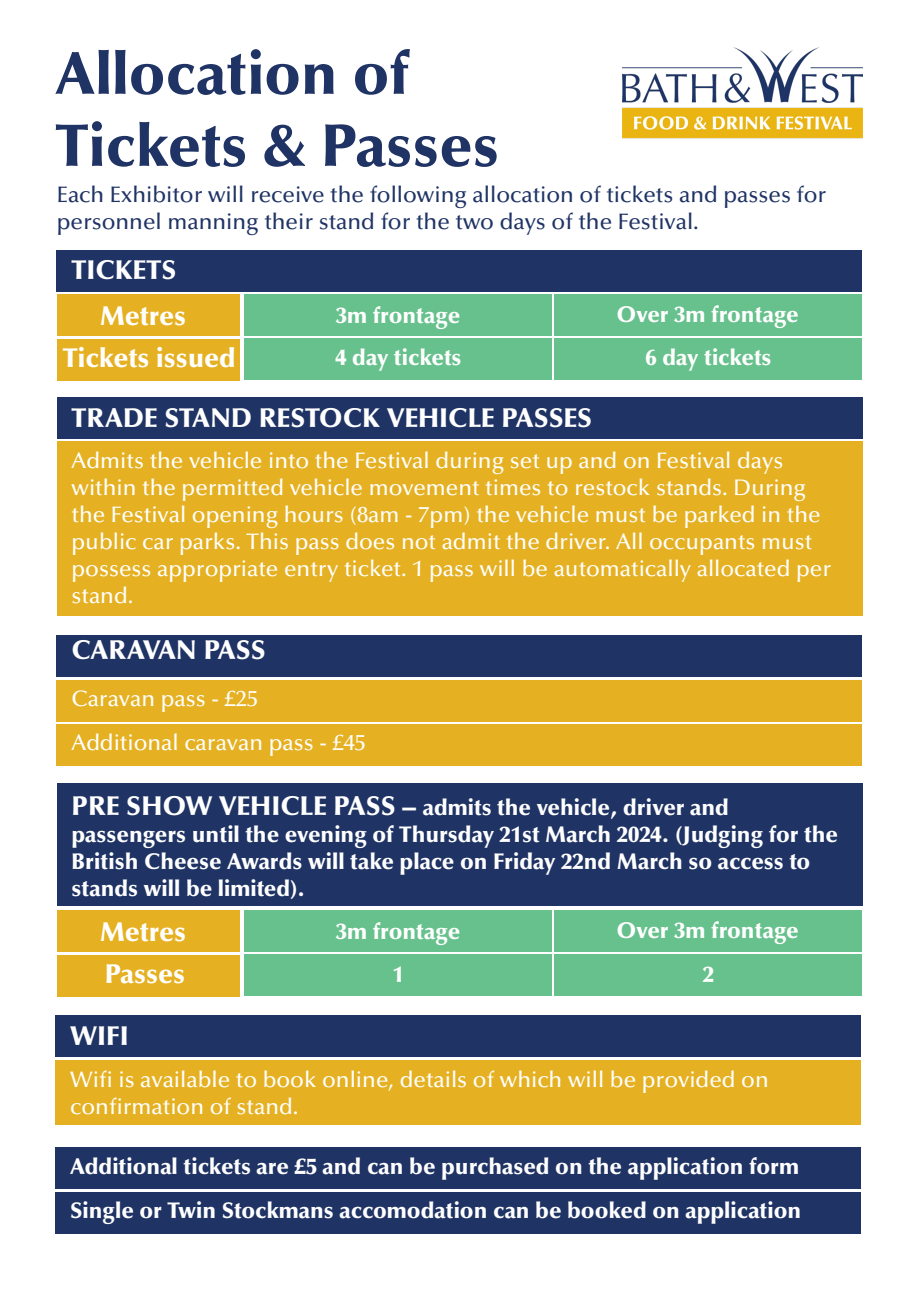
<style>
.page{position:relative;width:919px;height:1289px;background:#fff}
.page>*{position:absolute;margin:0;border:0;box-sizing:border-box;transform-origin:0 0}
.t1{font:900 60px "Optima LT Pro";color:#1f3365}
.t2{font:900 27px "Optima LT Pro";color:#fff}
.t3{font:500 22.5px/27px "Optima LT Pro";color:#fff}
.t4{font:900 22.5px/27px "Optima LT Pro";color:#fff}
.t5{font:500 22.5px/27px "Optima LT Pro";color:#1f3365}
.s1{font-size:27px}
</style>
<div class="page">
<div style="left:57px;top:250px;width:805px;height:42px;background:#1f3365"></div>
<div style="left:57px;top:295px;width:183px;height:41px;background:#e5b123"></div>
<div style="left:57px;top:339px;width:183px;height:41px;background:#e5b123"></div>
<div style="left:244px;top:294px;width:307px;height:42px;background:#66c18c"></div>
<div style="left:554px;top:294px;width:308px;height:42px;background:#66c18c"></div>
<div style="left:244px;top:338px;width:307px;height:42px;background:#66c18c"></div>
<div style="left:554px;top:338px;width:308px;height:42px;background:#66c18c"></div>
<div style="left:57px;top:397px;width:805px;height:42px;background:#1f3365"></div>
<div style="left:57px;top:441px;width:805px;height:175px;background:#e5b123"></div>
<div style="left:57px;top:635px;width:805px;height:41px;background:#1f3365"></div>
<div style="left:57px;top:680px;width:805px;height:41px;background:#e5b123"></div>
<div style="left:57px;top:724px;width:805px;height:41px;background:#e5b123"></div>
<div style="left:57px;top:783px;width:805px;height:123px;background:#1f3365"></div>
<div style="left:57px;top:910px;width:183px;height:42px;background:#e5b123"></div>
<div style="left:57px;top:955px;width:183px;height:41px;background:#e5b123"></div>
<div style="left:244px;top:910px;width:307px;height:41px;background:#66c18c"></div>
<div style="left:554px;top:910px;width:308px;height:41px;background:#66c18c"></div>
<div style="left:244px;top:954px;width:307px;height:41px;background:#66c18c"></div>
<div style="left:554px;top:954px;width:308px;height:41px;background:#66c18c"></div>
<img style="left:622px;top:48px;width:240px;height:91px">
<div style="left:55px;top:1147px;width:805px;height:42px;background:#1f3365"></div>
<div style="left:55px;top:1192px;width:805px;height:41px;background:#1f3365"></div>
<div style="left:55px;top:1015px;width:805px;height:42px;background:#1f3365"></div>
<div style="left:56px;top:1060px;width:804px;height:65px;background:#e5b123"></div>
<p class="t1" style="left:55px;top:36px;width:355px">Allocation of</p>
<p class="t1" style="left:55px;top:108px;width:445px">Tickets &amp; Passes</p>
<p class="t5" style="left:57px;top:180px;width:771px">Each Exhibitor will receive the following allocation of tickets and passes for personnel manning their stand for the two days of the Festival.</p>
<p class="t2" style="left:71px;top:253px;width:107px">TICKETS</p>
<p class="t2" style="left:100px;top:298px;width:88px">Metres</p>
<p class="t2" style="left:63px;top:341px;width:174px">Tickets issued</p>
<p class="t4" style="left:336px;top:302px;width:126px">3m frontage</p>
<p class="t4" style="left:616px;top:301px;width:184px">Over 3m frontage</p>
<p class="t4" style="left:335px;top:343px;width:128px">4 day tickets</p>
<p class="t4" style="left:645px;top:343px;width:128px">6 day tickets</p>
<p class="t2" style="left:71px;top:400px;width:522px">TRADE STAND RESTOCK VEHICLE PASSES</p>
<p class="t3" style="left:71px;top:447px;width:761px">Admits the vehicle into the Festival during set up and on Festival days within the permitted vehicle movement times to restock stands. During the Festival opening hours (8am - 7pm) the vehicle must be parked in the public car parks. This pass does not admit the driver. All occupants must possess appropriate entry ticket. 1 pass will be automatically allocated per stand.</p>
<p class="t2" style="left:71px;top:633px;width:196px">CARAVAN PASS</p>
<p class="t3" style="left:71px;top:685px;width:188px">Caravan pass - £25</p>
<p class="t3" style="left:71px;top:729px;width:296px">Additional caravan pass - £45</p>
<p class="t4" style="left:71px;top:794px;width:659px"><span class="s1">PRE SHOW VEHICLE PASS –</span> admits the vehicle, driver and</p>
<p class="t4" style="left:71px;top:821px;width:768px">passengers until the evening of Thursday 21st March 2024. (Judging for the<br>British Cheese Awards will take place on Friday 22nd March so access to stands will be limited).</p>
<p class="t2" style="left:100px;top:914px;width:88px">Metres</p>
<p class="t2" style="left:105px;top:957px;width:82px">Passes</p>
<p class="t4" style="left:336px;top:917px;width:126px">3m frontage</p>
<p class="t4" style="left:616px;top:916px;width:184px">Over 3m frontage</p>
<p class="t4" style="left:393px;top:960px;width:13px">1</p>
<p class="t4" style="left:703px;top:960px;width:13px">2</p>
<p class="t2" style="left:70px;top:1019px;width:60px">WIFI</p>
<p class="t3" style="left:70px;top:1066px;width:700px">Wifi is available to book online, details of which will be provided on</p>
<p class="t3" style="left:70px;top:1093px;width:230px">confirmation of stand.</p>
<p class="t4" style="left:70px;top:1152px;width:730px">Additional tickets are £5 and can be purchased on the application form</p>
<p class="t4" style="left:70px;top:1197px;width:732px">Single or Twin Stockmans accomodation can be booked on application</p>
</div>
